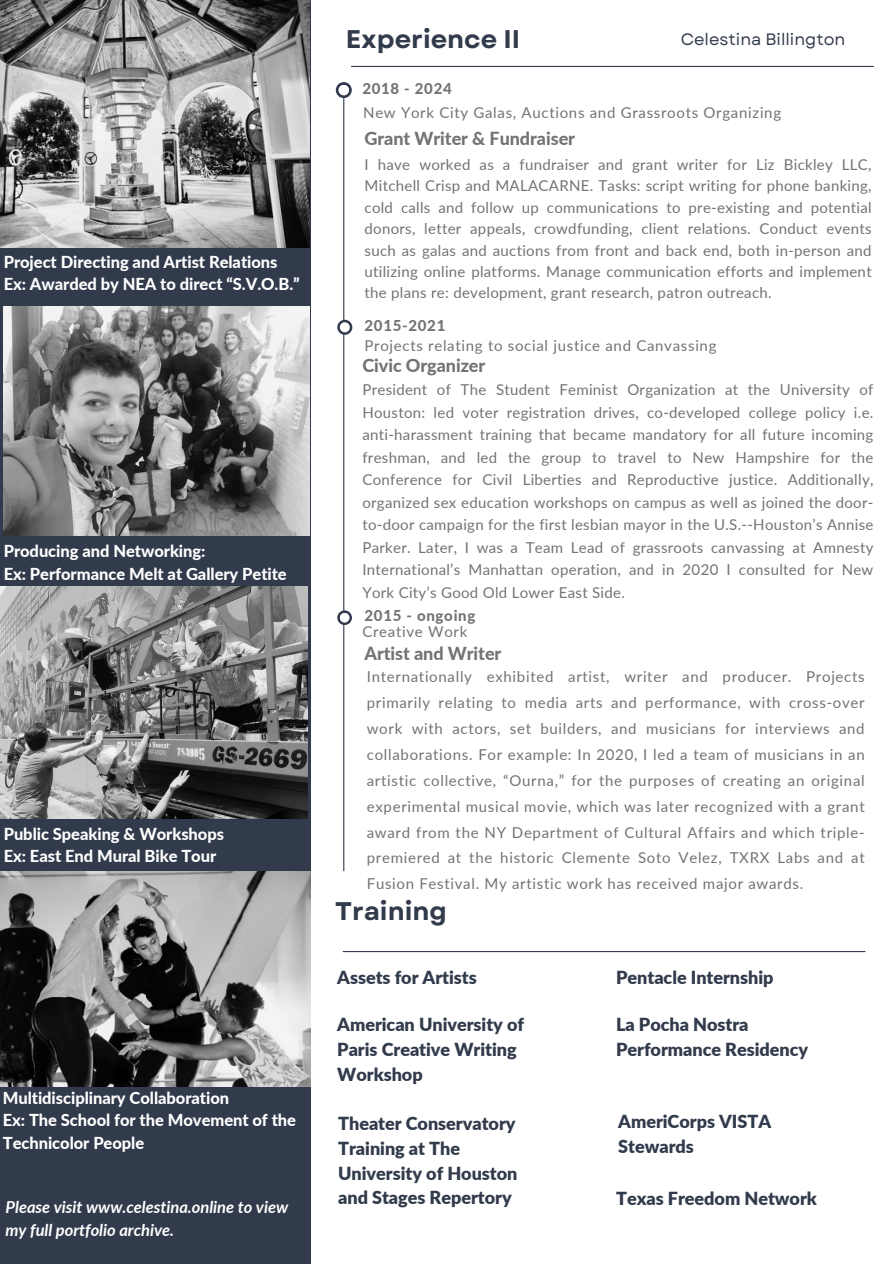
<style>
.page{position:relative;width:894px;height:1264px;background:#fff}
.page>*{position:absolute;margin:0;border:0;box-sizing:border-box;transform-origin:0 0}
.t1{font:700 25.5px "Garet";color:#323b4c}
.t2{font:900 18px/24.8px "Lato";color:#323b4c}
.t3{font:800 18px "Lato";letter-spacing:-.005em;color:#737373}
.t4{font:800 16.5px/22.5px "Lato";letter-spacing:-.005em;color:#fff}
.t5{font:italic 700 16.5px/22.5px "Lato";color:#fff}
.t6{font:16.5px "Garet";color:#323b4c}
.t7{font:15px/22.5px "Lato";letter-spacing:.045em;color:#737373;text-align:justify}
.t8{font:800 15px "Lato";letter-spacing:.045em;color:#737373}
</style>
<div class="page">
<hr style="left:351px;top:66px;width:522px;height:1px;background:#323b4c">
<hr style="left:343px;top:98px;width:1px;height:773px;background:#323b4c">
<svg style="left:336px;top:82px;width:16px;height:16px"></svg>
<div style="left:338px;top:85px;width:11px;height:10px;background:#fff;border-radius:50%"></div>
<svg style="left:337px;top:320px;width:15px;height:15px"></svg>
<div style="left:340px;top:322px;width:10px;height:10px;background:#fff;border-radius:50%"></div>
<svg style="left:337px;top:610px;width:15px;height:15px"></svg>
<div style="left:339px;top:613px;width:10px;height:9px;background:#fff;border-radius:50%"></div>
<hr style="left:342px;top:951px;width:523px;height:1px;background:#323b4c">
<div style="left:0;top:0;width:310px;height:1263px;background:#323b4c"></div>
<img style="left:0;top:586px;width:308px;height:232px">
<img style="left:4px;top:306px;width:306px;height:230px">
<img style="left:0;top:871px;width:310px;height:215px">
<img style="left:0;top:0;width:309px;height:248px">
<h1 class="t4" style="left:4px;top:250px;width:297px">Project Directing and Artist Relations<br>Ex: Awarded by NEA to direct “S.V.O.B.”</h1>
<h2 class="t4" style="left:4px;top:539px;width:284px">Producing and Networking:<br>Ex: Performance Melt at Gallery Petite</h2>
<h2 class="t4" style="left:4px;top:822px;width:222px">Public Speaking &amp; Workshops<br>Ex: East End Mural Bike Tour</h2>
<h2 class="t4" style="left:3px;top:1086px;width:295px">Multidisciplinary Collaboration<br>Ex: The School for the Movement of the<br>Technicolor People</h2>
<p class="t5" style="left:6px;top:1195px;width:284px">Please visit www.celestina.online to view my full portfolio archive.</p>
<h2 class="t1" style="left:345px;top:20px;width:176px">Experience II</h2>
<h1 class="t8" style="left:362px;top:80px;width:91px">2018 - 2024</h1>
<h2 class="t6" style="left:680px;top:27px;width:166px">Celestina Billington</h2>
<p class="t7" style="left:363px;top:101px;width:419px">New York City Galas, Auctions and Grassroots Organizing</p>
<h2 class="t3" style="left:364px;top:127px;width:212px">Grant Writer &amp; Fundraiser</h2>
<p class="t7" style="left:364px;top:153px;width:508px;line-height:21.3px">I have worked as a fundraiser and grant writer for Liz Bickley LLC, Mitchell Crisp and MALACARNE. Tasks: script writing for phone banking, cold calls and follow up communications to pre-existing and potential donors, letter appeals, crowdfunding, client relations. Conduct events such as galas and auctions from front and back end, both in-person and utilizing online platforms. Manage communication efforts and implement the plans re: development, grant research, patron outreach.</p>
<h3 class="t8" style="left:364px;top:316px;width:82px">2015-2021</h3>
<h2 class="t7" style="left:364px;top:334px;width:353px">Projects relating to social justice and Canvassing</h2>
<h2 class="t3" style="left:362px;top:354px;width:124px">Civic Organizer</h2>
<h2 class="t7" style="left:362px;top:378px;width:512px">President of The Student Feminist Organization at the University of Houston: led voter registration drives, co-developed college policy i.e. anti-harassment training that became mandatory for all future incoming freshman, and led the group to travel to New Hampshire for the Conference for Civil Liberties and Reproductive justice. Additionally, organized sex education workshops on campus as well as joined the door&shy;to-door campaign for the first lesbian mayor in the U.S.--Houston’s Annise Parker. Later, I was a Team Lead of grassroots canvassing at Amnesty International’s Manhattan operation, and in 2020 I consulted for New York City’s Good Old Lower East Side.</h2>
<h4 class="t8" style="left:364px;top:606px;width:112px">2015 - ongoing</h4>
<h2 class="t7" style="left:362px;top:619px;width:106px">Creative Work</h2>
<p class="t3" style="left:364px;top:642px;width:138px">Artist and Writer</p>
<p class="t7" style="left:367px;top:663px;width:499px;line-height:25.8px">Internationally exhibited artist, writer and producer. Projects primarily relating to media arts and performance, with cross-over work with actors, set builders, and musicians for interviews and collaborations. For example: In 2020, I led a team of musicians in an artistic collective, “Ourna,” for the purposes of creating an original experimental musical movie, which was later recognized with a grant award from the NY Department of Cultural Affairs and which triple&shy;premiered at the historic Clemente Soto Velez, TXRX Labs and at Fusion Festival. My artistic work has received major awards.</p>
<h2 class="t1" style="left:335px;top:893px;width:113px">Training</h2>
<p class="t2" style="left:337px;top:964px;width:141px">Assets for Artists</p>
<h4 class="t2" style="left:616px;top:964px;width:159px">Pentacle Internship</h4>
<h4 class="t2" style="left:337px;top:1012px;width:188px">American University of<br>Paris Creative Writing<br>Workshop</h4>
<p class="t2" style="left:616px;top:1012px;width:193px">La Pocha Nostra<br>Performance Residency</p>
<h2 class="t2" style="left:338px;top:1110px;width:181px">Theater Conservatory<br>Training at The<br>University of Houston and Stages Repertory</h2>
<h2 class="t2" style="left:618px;top:1108px;width:154px">AmeriCorps VISTA<br>Stewards</h2>
<h2 class="t2" style="left:616px;top:1185px;width:202px">Texas Freedom Network</h2>
</div>
